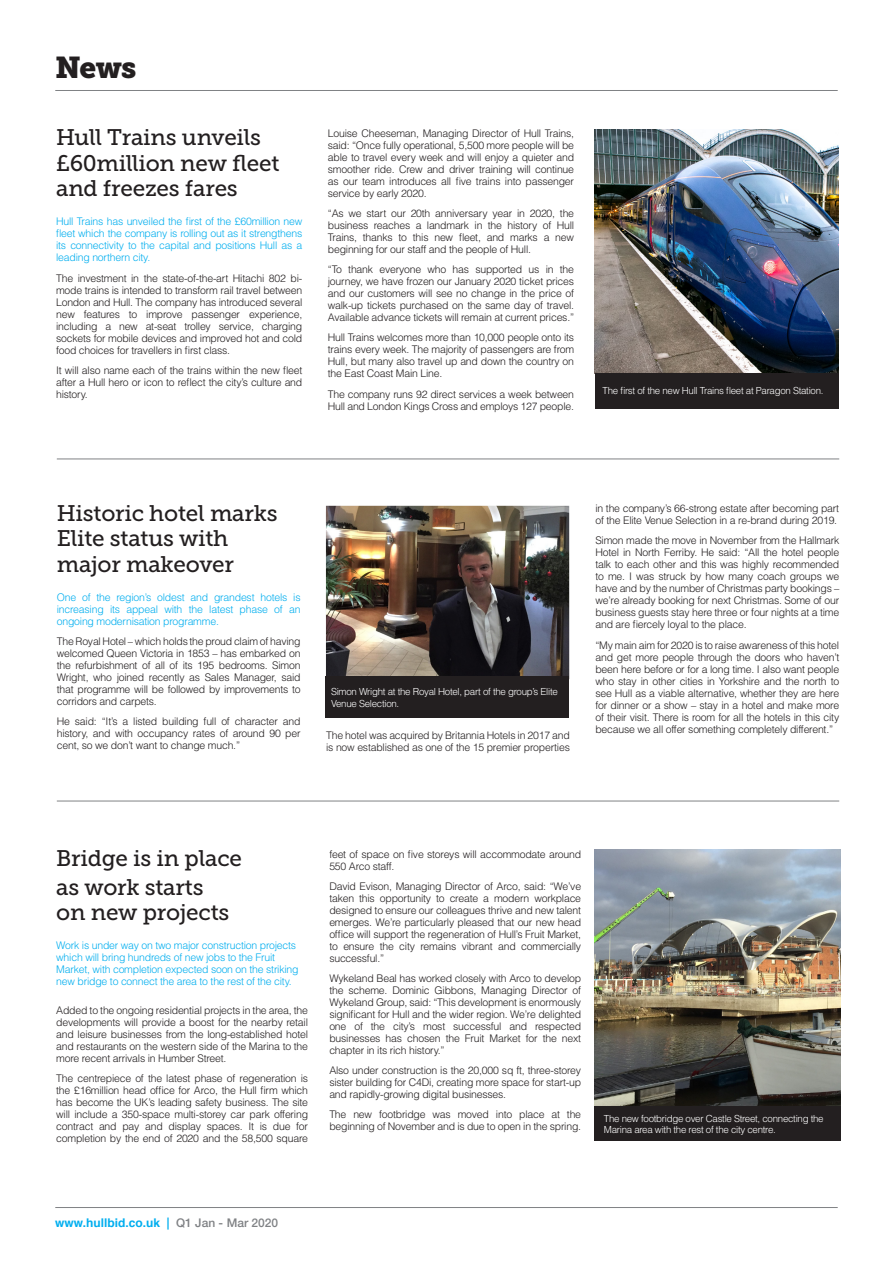
<style>
.page{position:relative;width:893px;height:1263px;background:#fff}
.page>*{position:absolute;margin:0;border:0;box-sizing:border-box;transform-origin:0 0}
.t1{font:30px "Museo Slab 900";color:#231f20}
.Article_headline{font:22.5px/25.5px "Museo Slab 500";letter-spacing:-.01em;color:#231f20}
.t2{font:700 12px "Helvetica";color:#00aeef}
.Article_txt_black{font:300 10.5px/12px "Helvetica";letter-spacing:-.02em;color:#231f20;text-align:justify}
.Article_txt_black-2{font:300 10.5px/12px "Helvetica";letter-spacing:-.02em;color:#00aeef;text-align:justify}
.Article_headline-2{font:300 10.5px/12px "Helvetica";letter-spacing:-.02em;color:#00aeef}
.Article_txt_white{font:300 9.75px/11.7px "Helvetica";letter-spacing:-.03em;color:#fff}
.s1{font-family:"Helvetica Neue";font-weight:500}
.s2{font-family:"Helvetica Neue";font-weight:500;color:#808285}
</style>
<div class="page">
<hr style="left:55px;top:1207px;width:783px;height:1px;background:#808285">
<hr style="left:55px;top:90px;width:783px;height:1px;background:#808285">
<hr style="left:57px;top:459px;width:782px;height:1px;background:#808285">
<hr style="left:57px;top:801px;width:782px;height:1px;background:#808285">
<img style="left:595px;top:129px;width:243px;height:245px">
<div style="left:595px;top:374px;width:243px;height:35px;background:#231f20"></div>
<img style="left:326px;top:506px;width:243px;height:170px">
<div style="left:325px;top:676px;width:244px;height:41px;background:#231f20"></div>
<img style="left:594px;top:849px;width:247px;height:257px">
<div style="left:594px;top:1106px;width:247px;height:35px;background:#231f20"></div>
<p class="t1" style="left:55px;top:50px;width:83px">News</p>
<p class="Article_headline" style="left:56px;top:125px;width:225px">Hull Trains unveils £60million new fleet and freezes fares</p>
<p class="Article_txt_black-2" style="left:56px;top:216px;width:248px">Hull Trains has unveiled the first of the £60million new fleet which the company is rolling out as it strengthens its connectivity to the capital and positions Hull as a leading northern city.</p>
<p class="Article_txt_black" style="left:56px;top:272px;width:248px">The investment in the state-of-the-art Hitachi 802 bi&shy;mode trains is intended to transform rail travel between London and Hull. The company has introduced several new features to improve passenger experience, including a new at-seat trolley service, charging sockets for mobile devices and improved hot and cold food choices for travellers in first class.</p>
<p class="Article_txt_black" style="left:56px;top:364px;width:248px">It will also name each of the trains within the new fleet after a Hull hero or icon to reflect the city’s culture and history.</p>
<p class="Article_txt_black" style="left:328px;top:127px;width:248px">Louise Cheeseman, Managing Director of Hull Trains, said: “Once fully operational, 5,500 more people will be able to travel every week and will enjoy a quieter and smoother ride. Crew and driver training will continue as our team introduces all five trains into passenger service by early 2020.</p>
<p class="Article_txt_black" style="left:328px;top:207px;width:248px">“As we start our 20th anniversary year in 2020, the business reaches a landmark in the history of Hull Trains, thanks to this new fleet, and marks a new beginning for our staff and the people of Hull.</p>
<p class="Article_txt_black" style="left:328px;top:263px;width:248px">“To thank everyone who has supported us in the journey, we have frozen our January 2020 ticket prices and our customers will see no change in the price of walk-up tickets purchased on the same day of travel.<br>Available advance tickets will remain at current prices.”</p>
<p class="Article_txt_black" style="left:328px;top:332px;width:248px">Hull Trains welcomes more than 10,000 people onto its trains every week. The majority of passengers are from Hull, but many also travel up and down the country on the East Coast Main Line.</p>
<p class="Article_txt_black" style="left:328px;top:388px;width:248px">The company runs 92 direct services a week between<br>Hull and London Kings Cross and employs 127 people.</p>
<p class="Article_txt_white" style="left:603px;top:385px;width:222px">The first of the new Hull Trains fleet at Paragon Station.</p>
<p class="Article_headline" style="left:57px;top:500px;width:222px">Historic hotel marks<br>Elite status with major makeover</p>
<p class="Article_txt_black-2" style="left:57px;top:591px;width:245px">One of the region’s oldest and grandest hotels is increasing its appeal with the latest phase of an ongoing modernisation programme.</p>
<p class="Article_txt_black" style="left:57px;top:635px;width:245px">The Royal Hotel – which holds the proud claim of having welcomed Queen Victoria in 1853 – has embarked on the refurbishment of all of its 195 bedrooms. Simon Wright, who joined recently as Sales Manager, said that programme will be followed by improvements to corridors and carpets.</p>
<p class="Article_txt_black" style="left:57px;top:715px;width:245px">He said: “It’s a listed building full of character and history, and with occupancy rates of around 90 per cent, so we don’t want to change much.”</p>
<p class="Article_txt_white" style="left:331px;top:686px;width:228px">Simon Wright at the Royal Hotel, part of the group’s Elite<br>Venue Selection.</p>
<p class="Article_txt_black" style="left:326px;top:729px;width:245px">The hotel was acquired by Britannia Hotels in 2017 and is now established as one of the 15 premier properties</p>
<p class="Article_txt_black" style="left:595px;top:502px;width:245px">in the company’s 66-strong estate after becoming part of the Elite Venue Selection in a re-brand during 2019.</p>
<p class="Article_txt_black" style="left:595px;top:534px;width:245px">Simon made the move in November from the Hallmark Hotel in North Ferriby. He said: “All the hotel people talk to each other and this was highly recommended to me. I was struck by how many coach groups we have and by the number of Christmas party bookings – we’re already booking for next Christmas. Some of our business guests stay here three or four nights at a time and are fiercely loyal to the place.</p>
<p class="Article_txt_black" style="left:595px;top:639px;width:245px">“My main aim for 2020 is to raise awareness of this hotel and get more people through the doors who haven’t been here before or for a long time. I also want people who stay in other cities in Yorkshire and the north to see Hull as a viable alternative, whether they are here for dinner or a show – stay in a hotel and make more of their visit. There is room for all the hotels in this city because we all offer something completely different.”</p>
<p class="Article_headline" style="left:56px;top:844px;width:187px;line-height:28.5px">Bridge is in place as work starts</p>
<p class="Article_headline" style="left:56px;top:900px;width:175px">on new projects</p>
<p class="Article_headline-2" style="left:56px;top:939px;width:244px">Work is under way on two major construction projects which will bring hundreds of new jobs to the Fruit Market, with completion expected soon on the striking new bridge to connect the area to the rest of the city.</p>
<p class="Article_txt_black" style="left:56px;top:1004px;width:253px">Added to the ongoing residential projects in the area, the developments will provide a boost for the nearby retail and leisure businesses from the long-established hotel and restaurants on the western side of the Marina to the more recent arrivals in Humber Street.</p>
<p class="Article_txt_black" style="left:56px;top:1072px;width:253px">The centrepiece of the latest phase of regeneration is the £16million head office for Arco, the Hull firm which has become the UK’s leading safety business. The site will include a 350-space multi-storey car park offering contract and pay and display spaces. It is due for completion by the end of 2020 and the 58,500 square</p>
<p class="Article_txt_black" style="left:329px;top:848px;width:253px">feet of space on five storeys will accommodate around<br>550 Arco staff.</p>
<p class="Article_txt_black" style="left:329px;top:880px;width:253px">David Evison, Managing Director of Arco, said: “We’ve taken this opportunity to create a modern workplace designed to ensure our colleagues thrive and new talent emerges. We’re particularly pleased that our new head office will support the regeneration of Hull’s Fruit Market, to ensure the city remains vibrant and commercially successful.”</p>
<p class="Article_txt_black" style="left:329px;top:972px;width:253px">Wykeland Beal has worked closely with Arco to develop the scheme. Dominic Gibbons, Managing Director of Wykeland Group, said: “This development is enormously significant for Hull and the wider region. We’re delighted one of the city’s most successful and respected businesses has chosen the Fruit Market for the next chapter in its rich history.”</p>
<p class="Article_txt_black" style="left:329px;top:1064px;width:253px">Also under construction is the 20,000 sq ft, three-storey sister building for C4Di, creating more space for start-up and rapidly-growing digital businesses.</p>
<p class="Article_txt_black" style="left:329px;top:1108px;width:253px">The new footbridge was moved into place at the beginning of November and is due to open in the spring.</p>
<p class="Article_txt_white" style="left:604px;top:1112px;width:221px">The new footbridge over Castle Street, connecting the<br>Marina area with the rest of the city centre.</p>
<p class="Article_txt_white" style="left:599px;top:1117px;width:11px">??</p>
<p class="t2" style="left:55px;top:1214px;width:224px">www.hullbid.co.uk <span class="s1">|</span> <span class="s2">Q1 Jan - Mar 2020</span></p>
</div>
